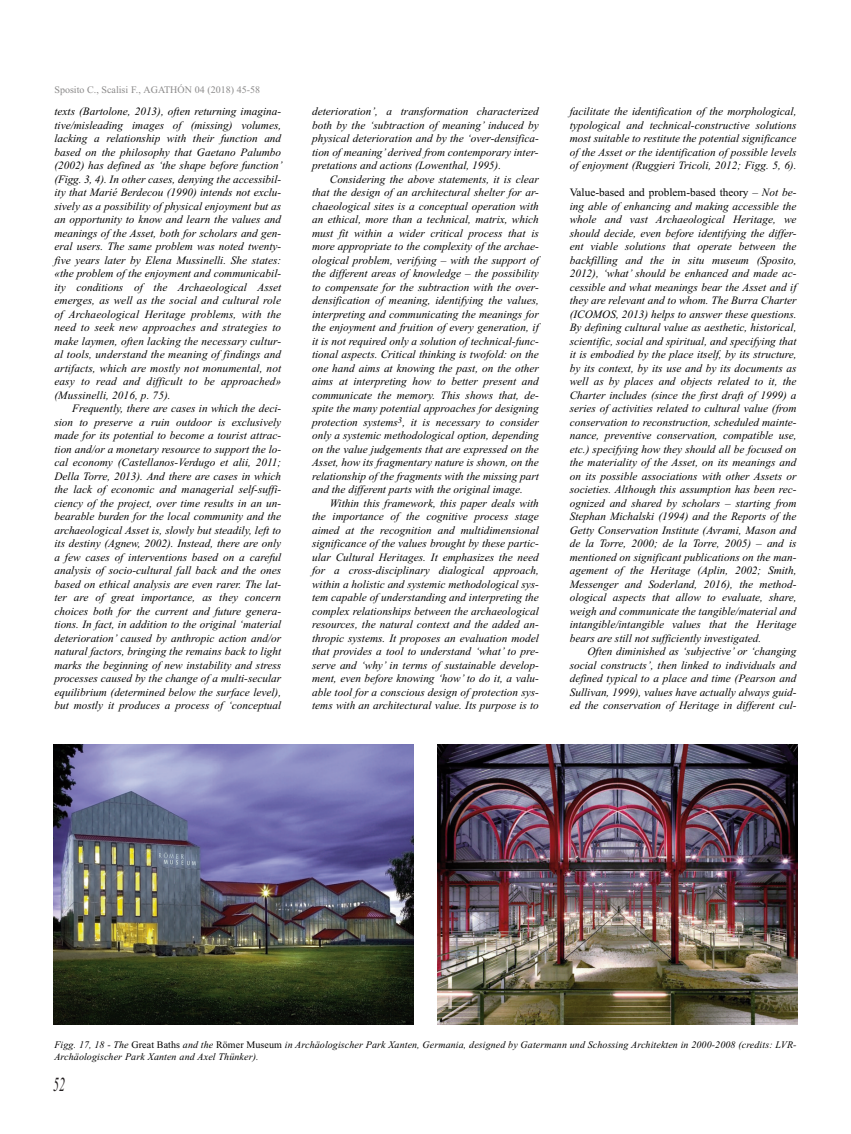
<style>
.page{position:relative;width:851px;height:1134px;background:#fff}
.page>*{position:absolute;margin:0;border:0;box-sizing:border-box;transform-origin:0 0}
.t1{font:italic 20px "Times New Roman";color:#231f20;scale:.6 1}
.t2{font:italic 11.25px/13.5px "Times New Roman";color:#000;text-align:justify}
.t3{font:italic 10px/12px "Times New Roman";letter-spacing:.01em;color:#000}
.t4{font:10px "Times New Roman";color:#8a8989}
.s1{font-style:normal}
</style>
<div class="page">
<img style="left:53px;top:744px;width:360px;height:280px">
<img style="left:437px;top:744px;width:360px;height:280px">
<p class="t4" style="left:54px;top:84px;width:207px">Sposito C., Scalisi F., AGATHÓN 04 (2018) 45-58</p>
<p class="t2" style="left:54px;top:105px;width:229px;text-align:left">texts (bartolone, 2013), often returning imagina&shy;tive/misleading images of (missing) volumes, lacking a relationship with their function and based on the philosophy that Gaetano Palumbo (2002) has defined as ‘the shape before function’ (Figg. 3, 4). In other cases, denying the accessibil&shy;ity that Marié berdecou (1990) intends not exclu&shy;sively as a possibility of physical enjoyment but as an opportunity to know and learn the values and meanings of the Asset, both for scholars and gen&shy;eral users. the same problem was noted twenty&shy;five years later by elena Mussinelli. she states: «the problem of the enjoyment and communicabil&shy;ity conditions of the Archaeological Asset emerges, as well as the social and cultural role of Archaeological Heritage problems, with the need to seek new approaches and strategies to make laymen, often lacking the necessary cultur&shy;al tools, understand the meaning of findings and artifacts, which are mostly not monumental, not easy to read and difficult to be approached» (Mussinelli, 2016, p. 75).</p>
<p class="t2" style="left:54px;top:402px;width:229px;text-indent:18px">Frequently, there are cases in which the deci&shy;sion to preserve a ruin outdoor is exclusively made for its potential to become a tourist attrac&shy;tion and/or a monetary resource to support the lo&shy;cal economy (Castellanos-Verdugo et alii, 2011; della torre, 2013). And there are cases in which the lack of economic and managerial self-suffi&shy;ciency of the project, over time results in an un&shy;bearable burden for the local community and the archaeological Asset is, slowly but steadily, left to its destiny (Agnew, 2002). Instead, there are only a few cases of interventions based on a careful analysis of socio-cultural fall back and the ones based on ethical analysis are even rarer. the lat&shy;ter are of great importance, as they concern choices both for the current and future genera&shy;tions. In fact, in addition to the original ‘material deterioration’ caused by anthropic action and/or natural factors, bringing the remains back to light marks the beginning of new instability and stress processes caused by the change of a multi-secular equilibrium (determined below the surface level), but mostly it produces a process of ‘conceptual</p>
<p class="t2" style="left:312px;top:105px;width:229px">deterioration’, a transformation characterized both by the ‘subtraction of meaning’ induced by physical deterioration and by the ‘over-densifica&shy;tion of meaning’ derived from contemporary inter&shy;pretations and actions (Lowenthal, 1995).</p>
<p class="t2" style="left:312px;top:172px;width:229px;text-indent:18px">Considering the above statements, it is clear that the design of an architectural shelter for ar&shy;chaeological sites is a conceptual operation with an ethical, more than a technical, matrix, which must fit within a wider critical process that is more appropriate to the complexity of the archae&shy;ological problem, verifying – with the support of the different areas of knowledge – the possibility to compensate for the subtraction with the over&shy;densification of meaning, identifying the values, interpreting and communicating the meanings for the enjoyment and fruition of every generation, if it is not required only a solution of technical-func&shy;tional aspects. Critical thinking is twofold: on the one hand aims at knowing the past, on the other aims at interpreting how to better present and communicate the memory. this shows that, de&shy;spite the many potential approaches for designing protection systems<sup>3</sup>, it is necessary to consider only a systemic methodological option, depending on the value judgements that are expressed on the Asset, how its fragmentary nature is shown, on the relationship of the fragments with the missing part and the different parts with the original image.</p>
<p class="t2" style="left:312px;top:496px;width:229px;text-indent:18px">within this framework, this paper deals with the importance of the cognitive process stage aimed at the recognition and multidimensional significance of the values brought by these partic&shy;ular Cultural Heritages. It emphasizes the need for a cross-disciplinary dialogical approach, within a holistic and systemic methodological sys&shy;tem capable of understanding and interpreting the complex relationships between the archaeological resources, the natural context and the added an&shy;thropic systems. It proposes an evaluation model that provides a tool to understand ‘what’ to pre&shy;serve and ‘why’ in terms of sustainable develop&shy;ment, even before knowing ‘how’ to do it, a valu&shy;able tool for a conscious design of protection sys&shy;tems with an architectural value. Its purpose is to</p>
<p class="t2" style="left:569px;top:105px;width:228px">facilitate the identification of the morphological, typological and technical-constructive solutions most suitable to restitute the potential significance of the Asset or the identification of possible levels of enjoyment (Ruggieri tricoli, 2012; Figg. 5, 6).</p>
<p class="t2" style="left:569px;top:186px;width:229px"><span class="s1">Value-based and problem-based theory</span> – Not be&shy;ing able of enhancing and making accessible the whole and vast Archaeological Heritage, we should decide, even before identifying the differ&shy;ent viable solutions that operate between the backfilling and the in situ museum (sposito, 2012), ‘what’ should be enhanced and made ac&shy;cessible and what meanings bear the Asset and if they are relevant and to whom. the burra Charter (ICoMos, 2013) helps to answer these questions. by defining cultural value as aesthetic, historical, scientific, social and spiritual, and specifying that it is embodied by the place itself, by its structure, by its context, by its use and by its documents as well as by places and objects related to it, the Charter includes (since the first draft of 1999) a series of activities related to cultural value (from conservation to reconstruction, scheduled mainte&shy;nance, preventive conservation, compatible use, etc.) specifying how they should all be focused on the materiality of the Asset, on its meanings and on its possible associations with other Assets or societies. Although this assumption has been rec&shy;ognized and shared by scholars – starting from stephan Michalski (1994) and the Reports of the Getty Conservation Institute (Avrami, Mason and de la torre, 2000; de la torre, 2005) – and is mentioned on significant publications on the man&shy;agement of the Heritage (Aplin, 2002; smith, Messenger and soderland, 2016), the method&shy;ological aspects that allow to evaluate, share, weigh and communicate the tangible/material and intangible/intangible values that the Heritage bears are still not sufficiently investigated.</p>
<p class="t2" style="left:569px;top:645px;width:229px;text-indent:18px">often diminished as ‘subjective’ or ‘changing social constructs’, then linked to individuals and defined typical to a place and time (Pearson and sullivan, 1999), values have actually always guid&shy;ed the conservation of Heritage in different cul-</p>
<p class="t3" style="left:54px;top:1039px;width:743px">Figg. 17, 18 - the <span class="s1">Great Baths</span> and the <span class="s1">Römer Museum</span> in Archäologischer Park Xanten, Germania, designed by Gatermann und schossing Architekten in 2000-2008 (credits: LVR-<br>Archäologischer Park Xanten and Axel thünker).</p>
<h1 class="t1" style="left:53px;top:1072px;width:21px">52</h1>
</div>
